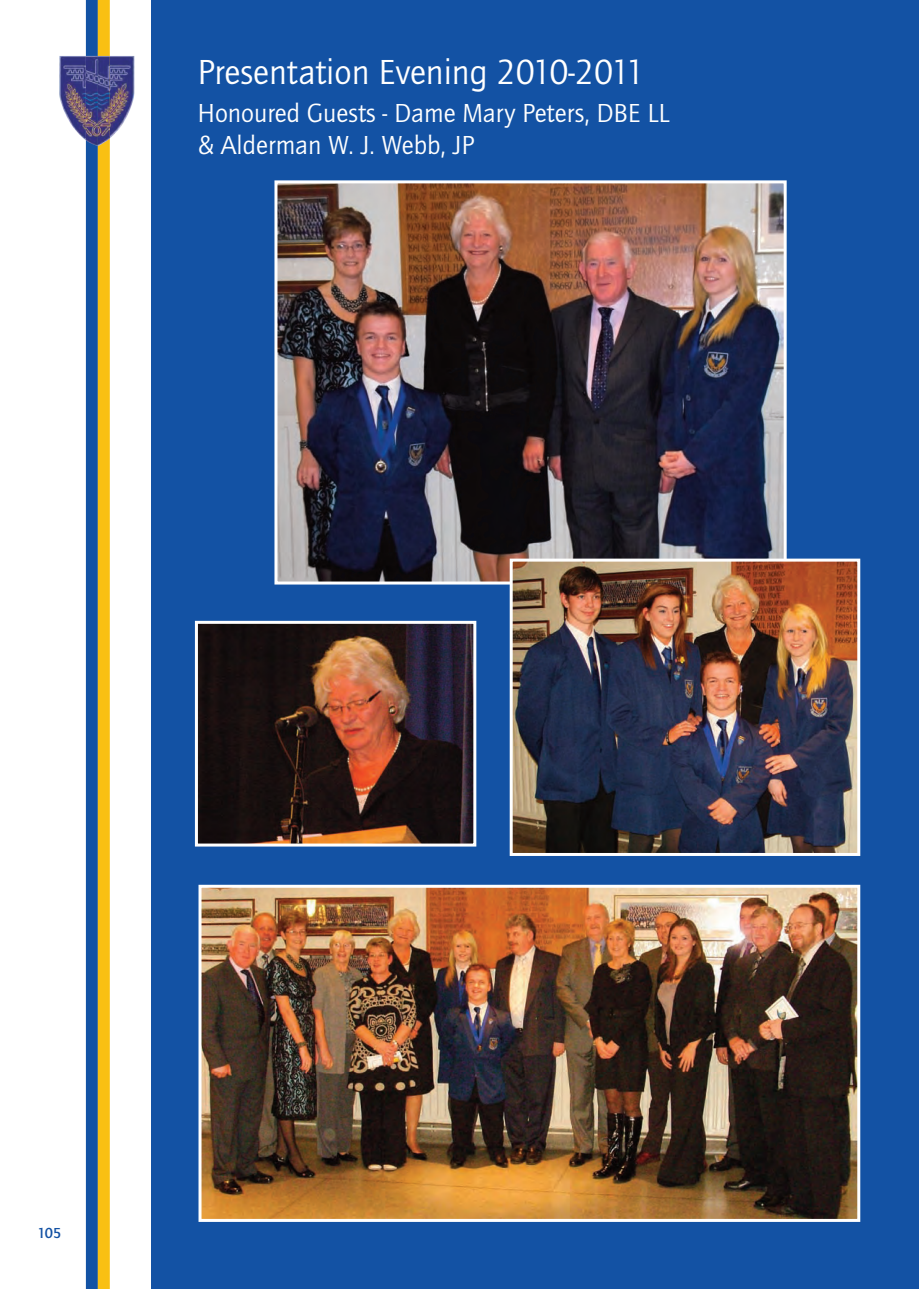
<style>
.page{position:relative;width:919px;height:1289px;background:#fff}
.page>*{position:absolute;margin:0;border:0;box-sizing:border-box;transform-origin:0 0}
.t1{font:36px "Quay Itc T";color:#fff}
.t2{font:27px/32.4px "Quay Itc T";color:#fff}
.t3{font:700 15px "Quay Itc T";color:#1352a4}
</style>
<div class="page">
<div style="left:151px;top:0;width:767px;height:1288px;background:#1352a4"></div>
<div style="left:86px;top:0;width:12px;height:1288px;background:#1352a4"></div>
<div style="left:98px;top:0;width:12px;height:1288px;background:#f9c013"></div>
<img style="left:110px;top:83px;width:24px;height:55px">
<img style="left:59px;top:94px;width:27px;height:46px">
<img style="left:86px;top:56px;width:24px;height:90px">
<img style="left:278px;top:184px;width:504px;height:396px">
<div style="left:274px;top:180px;width:512px;height:404px;border:3px solid #fff"></div>
<img style="left:202px;top:888px;width:654px;height:329px">
<div style="left:198px;top:884px;width:662px;height:337px;border:3px solid #fff"></div>
<img style="left:513px;top:562px;width:343px;height:290px">
<div style="left:509px;top:558px;width:351px;height:298px;border:3px solid #fff"></div>
<img style="left:199px;top:625px;width:273px;height:217px">
<div style="left:195px;top:621px;width:281px;height:225px;border:3px solid #fff"></div>
<h1 class="t1" style="left:197px;top:51px;width:449px">Presentation Evening 2010-2011</h1>
<p class="t2" style="left:197px;top:96px;width:473px">Honoured Guests - Dame Mary Peters, DBE LL &amp; Alderman W. J. Webb, JP</p>
<p class="t3" style="left:38px;top:1223px;width:25px">105</p>
</div>
